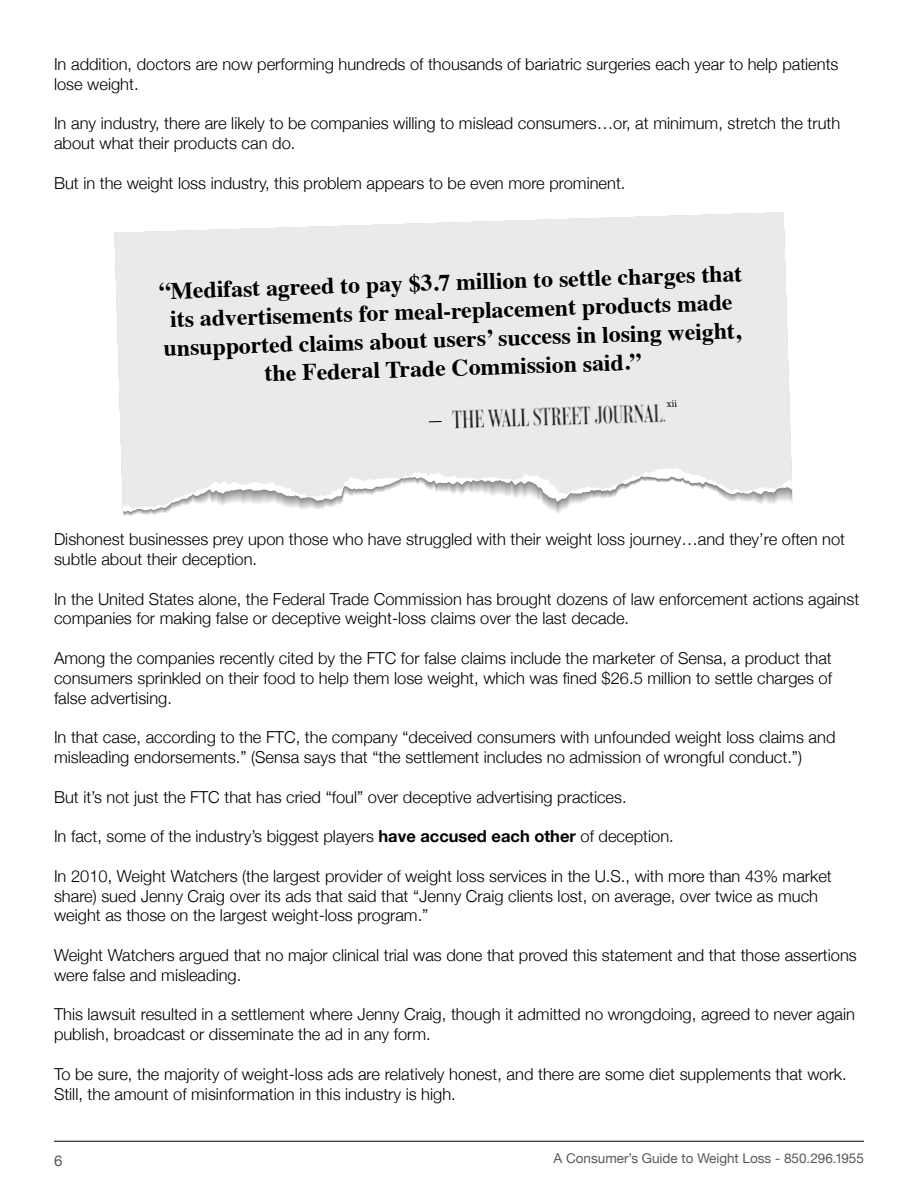
<style>
.page{position:relative;width:918px;height:1188px;background:#fff}
.page>*{position:absolute;margin:0;border:0;box-sizing:border-box;transform-origin:0 0}
.t1{font:700 23.7px/28.5px "Times";color:#000;text-align:center}
.t2{font:300 16.5px/19.8px "Helvetica Neue";color:#000}
.t3{font:15px "Helvetica Neue";color:#58595b}
.t4{font:13.5px "Helvetica Neue";color:#58595b}
.s1{font-weight:700}
</style>
<div class="page">
<svg style="left:114px;top:212px;width:679px;height:298px;background:#ebebeb"></svg>
<img style="left:438px;top:351px;width:241px;height:140px">
<hr style="left:54px;top:1141px;width:810px;height:1px;background:#000">
<svg style="left:667px;top:400px;width:10px;height:7px"></svg>
<p class="t2" style="left:54px;top:55px;width:786px">In addition, doctors are now performing hundreds of thousands of bariatric surgeries each year to help patients lose weight.</p>
<p class="t2" style="left:54px;top:114px;width:788px">In any industry, there are likely to be companies willing to mislead consumers…or, at minimum, stretch the truth about what their products can do.</p>
<p class="t2" style="left:54px;top:174px;width:573px">But in the weight loss industry, this problem appears to be even more prominent.</p>
<h1 class="t1" style="left:158px;top:280px;width:585px;rotate:-2deg">“Medifast agreed to pay $3.7 million to settle charges that its advertisements for meal-replacement products made unsupported claims about users’ success in losing weight, the Federal Trade Commission said.”</h1>
<p class="t2" style="left:54px;top:528px;width:793px">Dishonest businesses prey upon those who have struggled with their weight loss journey…and they’re often not subtle about their deception.</p>
<p class="t2" style="left:54px;top:588px;width:807px">In the United States alone, the Federal Trade Commission has brought dozens of law enforcement actions against companies for making false or deceptive weight-loss claims over the last decade.</p>
<p class="t2" style="left:54px;top:647px;width:780px;text-align:justify">Among the companies recently cited by the FTC for false claims include the marketer of Sensa, a product that consumers sprinkled on their food to help them lose weight, which was fined $26.5 million to settle charges of false advertising.</p>
<p class="t2" style="left:54px;top:726px;width:783px">In that case, according to the FTC, the company “deceived consumers with unfounded weight loss claims and misleading endorsements.” (Sensa says that “the settlement includes no admission of wrongful conduct.”)</p>
<p class="t2" style="left:54px;top:786px;width:574px">But it’s not just the FTC that has cried “foul” over deceptive advertising practices.</p>
<p class="t2" style="left:54px;top:827px;width:621px">In fact, some of the industry’s biggest players <span class="s1">have accused each other</span> of deception.</p>
<p class="t2" style="left:54px;top:865px;width:779px">In 2010, Weight Watchers (the largest provider of weight loss services in the U.S., with more than 43% market share) sued Jenny Craig over its ads that said that “Jenny Craig clients lost, on average, over twice as much weight as those on the largest weight-loss program.”</p>
<p class="t2" style="left:54px;top:946px;width:804px">Weight Watchers argued that no major clinical trial was done that proved this statement and that those assertions were false and misleading.</p>
<p class="t2" style="left:54px;top:1005px;width:803px">This lawsuit resulted in a settlement where Jenny Craig, though it admitted no wrongdoing, agreed to never again publish, broadcast or disseminate the ad in any form.</p>
<p class="t2" style="left:54px;top:1063px;width:794px">To be sure, the majority of weight-loss ads are relatively honest, and there are some diet supplements that work.<br>Still, the amount of misinformation in this industry is high.</p>
<p class="t3" style="left:54px;top:1152px;width:10px">6</p>
<p class="t4" style="left:554px;top:1153px;width:312px">A Consumer’s Guide to Weight Loss - 850.296.1955</p>
</div>
